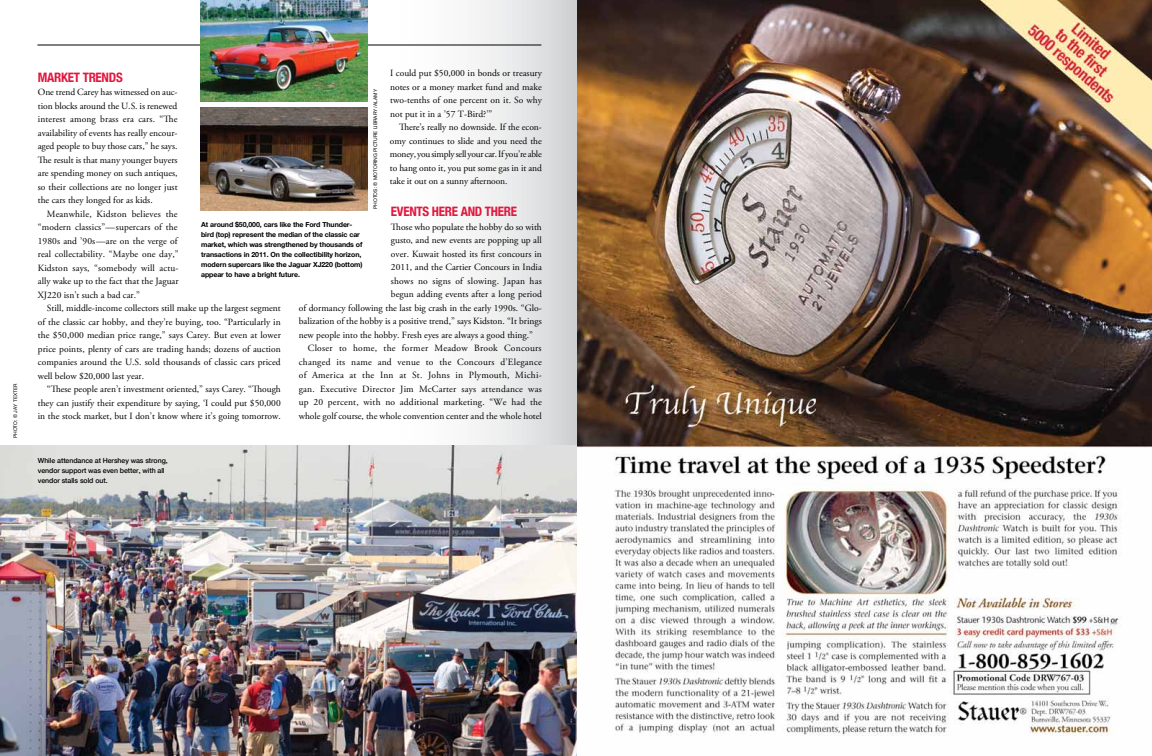
<style>
.page{position:relative;width:1152px;height:756px;background:#fff}
.page>*{position:absolute;margin:0;border:0;box-sizing:border-box;transform-origin:0 0}
.t1{font:700 condensed 13px "Helvetica Neue";letter-spacing:-.02em;color:#e3173e}
.t2{font:9.5px "Adobe Garamond Pro";color:#000}
.t3{font:9.5px "Adobe Garamond Pro";letter-spacing:.02em;color:#000}
.t4{font:9.5px "Adobe Garamond Pro";letter-spacing:.025em;color:#000}
.t5{font:9.5px "Adobe Garamond Pro";letter-spacing:.03em;color:#000}
.t6{font:9.5px "Adobe Garamond Pro";letter-spacing:-.025em;color:#000}
.t7{font:700 7px/10px "Helvetica Neue";letter-spacing:-.01em;color:#000}
.t8{font:500 7px/10px "Helvetica Neue";letter-spacing:-.01em;color:#000}
.t9{font:5px "Helvetica Neue";color:#000}
</style>
<div class="page">
<img style="left:577px;top:0;width:575px;height:736px">
<svg style="left:0;top:0;width:577px;height:446px"></svg>
<hr style="left:37px;top:45px;width:504px;height:1px;background:#000">
<img style="left:0;top:446px;width:577px;height:310px">
<img style="left:200px;top:108px;width:167px;height:103px">
<img style="left:200px;top:0;width:167px;height:102px">
<p class="t9" style="left:12px;top:438px;width:56px;rotate:-90deg">ph oto: © Jay texter</p>
<p class="t2" style="left:390px;top:67px;width:153px">I could put $50,000 in bonds or treasury</p>
<p class="t2" style="left:390px;top:81px;width:153px">notes or a money market fund and make</p>
<p class="t2" style="left:390px;top:94px;width:153px">two-tenths of one percent on it. So why</p>
<p class="t2" style="left:390px;top:108px;width:104px">not put it in a ’57 T-Bird?’”</p>
<p class="t2" style="left:399px;top:121px;width:144px">There’s really no downside. If the econ-</p>
<p class="t2" style="left:390px;top:135px;width:153px">omy continues to slide and you need the</p>
<p class="t6" style="left:390px;top:148px;width:153px">money, you simply sell your car. If you’re able</p>
<p class="t2" style="left:390px;top:162px;width:153px">to hang onto it, you put some gas in it and</p>
<p class="t2" style="left:390px;top:175px;width:119px">take it out on a sunny afternoon.</p>
<p class="t1" style="left:391px;top:204px;width:128px">EVENTS HERE AND THERE</p>
<p class="t2" style="left:391px;top:221px;width:152px">Those who populate the hobby do so with</p>
<p class="t2" style="left:391px;top:234px;width:152px">gusto, and new events are popping up all</p>
<p class="t2" style="left:391px;top:248px;width:152px">over. Kuwait hosted its first concours in</p>
<p class="t2" style="left:391px;top:261px;width:152px">2011, and the Cartier Concours in India</p>
<p class="t2" style="left:391px;top:275px;width:152px">shows no signs of slowing. Japan has</p>
<p class="t2" style="left:391px;top:288px;width:152px">begun adding events after a long period</p>
<p class="t2" style="left:299px;top:302px;width:244px">of dormancy following the last big crash in the early 1990s. “Glo-</p>
<p class="t2" style="left:299px;top:315px;width:244px">balization of the hobby is a positive trend,” says Kidston. “It brings</p>
<p class="t2" style="left:299px;top:329px;width:236px">new people into the hobby. Fresh eyes are always a good thing.”</p>
<p class="t5" style="left:308px;top:342px;width:235px">Closer to home, the former Meadow Brook Concours</p>
<p class="t4" style="left:299px;top:356px;width:245px">changed its name and venue to the Concours d’Elegance</p>
<p class="t4" style="left:299px;top:369px;width:244px">of America at the Inn at St. Johns in Plymouth, Michi-</p>
<p class="t3" style="left:299px;top:383px;width:245px">gan. Executive Director Jim McCarter says attendance was</p>
<p class="t3" style="left:299px;top:396px;width:245px">up 20 percent, with no additional marketing. “We had the</p>
<p class="t2" style="left:299px;top:410px;width:245px">whole golf course, the whole convention center and the whole hotel</p>
<p class="t1" style="left:38px;top:69px;width:86px">MARKET TRENDS</p>
<p class="t2" style="left:38px;top:87px;width:141px">One trend Carey has witnessed on auc-</p>
<p class="t2" style="left:38px;top:100px;width:141px">tion blocks around the U.S. is renewed</p>
<p class="t2" style="left:38px;top:114px;width:141px">interest among brass era cars. “The</p>
<p class="t2" style="left:38px;top:127px;width:141px">availability of events has really encour-</p>
<p class="t2" style="left:38px;top:141px;width:141px">aged people to buy those cars,” he says.</p>
<p class="t2" style="left:38px;top:154px;width:141px">The result is that many younger buyers</p>
<p class="t2" style="left:38px;top:168px;width:141px">are spending money on such antiques,</p>
<p class="t2" style="left:38px;top:181px;width:141px">so their collections are no longer just</p>
<p class="t2" style="left:38px;top:195px;width:116px">the cars they longed for as kids.</p>
<p class="t3" style="left:47px;top:208px;width:132px">Meanwhile, Kidston believes the</p>
<p class="t2" style="left:38px;top:222px;width:141px">“modern classics”—supercars of the</p>
<p class="t2" style="left:38px;top:235px;width:141px">1980s and ’90s—are on the verge of</p>
<p class="t2" style="left:38px;top:249px;width:142px">real collectability. “Maybe one day,”</p>
<p class="t2" style="left:38px;top:262px;width:142px">Kidston says, “somebody will actu-</p>
<p class="t2" style="left:38px;top:276px;width:142px">ally wake up to the fact that the Jaguar</p>
<p class="t2" style="left:38px;top:289px;width:104px">XJ220 isn’t such a bad car.”</p>
<p class="t2" style="left:47px;top:303px;width:236px">Still, middle-income collectors still make up the largest segment</p>
<p class="t2" style="left:38px;top:316px;width:244px">of the classic car hobby, and they’re buying, too. “Particularly in</p>
<p class="t2" style="left:38px;top:330px;width:245px">the $50,000 median price range,” says Carey. But even at lower</p>
<p class="t2" style="left:38px;top:343px;width:244px">price points, plenty of cars are trading hands; dozens of auction</p>
<p class="t2" style="left:38px;top:357px;width:244px">companies around the U.S. sold thousands of classic cars priced</p>
<p class="t2" style="left:38px;top:370px;width:108px">well below $20,000 last year.</p>
<p class="t2" style="left:47px;top:384px;width:236px">“These people aren’t investment oriented,” says Carey. “Though</p>
<p class="t2" style="left:38px;top:397px;width:244px">they can justify their expenditure by saying, ‘I could put $50,000</p>
<p class="t2" style="left:38px;top:411px;width:245px">in the stock market, but I don’t know where it’s going tomorrow.</p>
<p class="t9" style="left:372px;top:209px;width:121px;rotate:-90deg">photoS: © m otoring picture library/alamy</p>
<p class="t7" style="left:201px;top:219px;width:163px">At around $50,000, cars like the Ford Thunder&shy;bird (top) represent the median of the classic car market, which was strengthened by thousands of transactions in 2011. On the collectibility horizon, modern supercars like the Jaguar XJ220 (bottom) appear to have a bright future.</p>
<p class="t8" style="left:38px;top:456px;width:131px">While attendance at Hershey was strong, vendor support was even better, with all vendor stalls sold out.</p>
</div>
